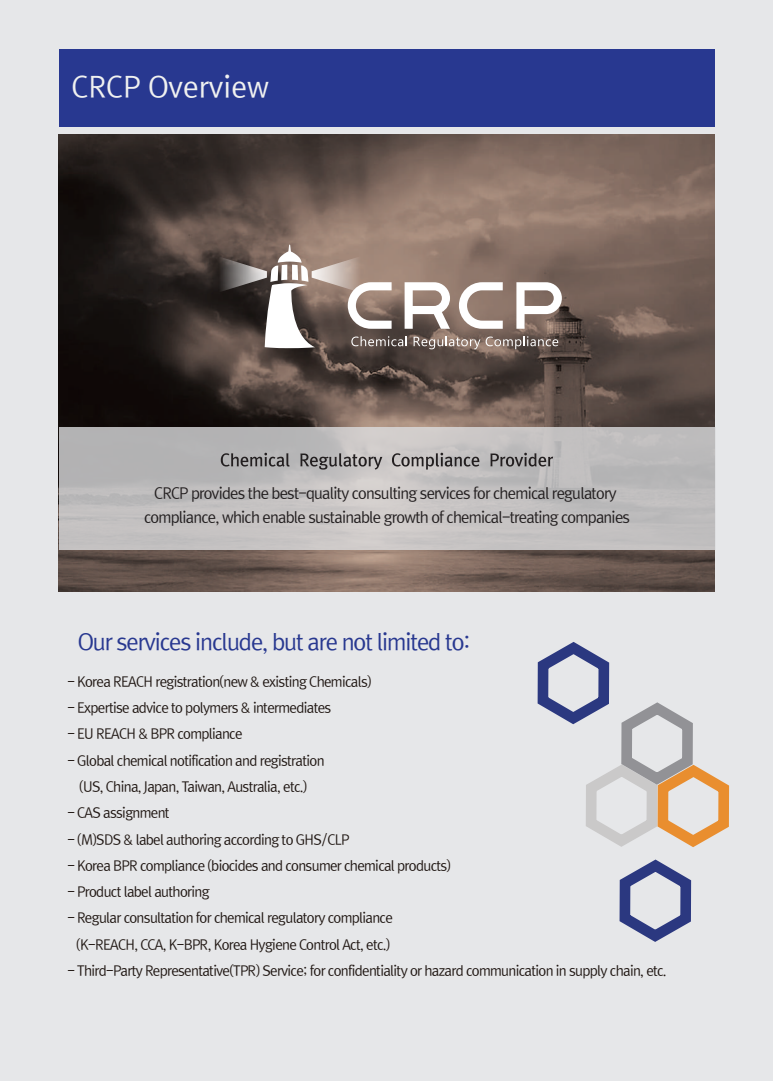
<style>
.page{position:relative;width:773px;height:1081px;background:#fff}
.page>*{position:absolute;margin:0;border:0;box-sizing:border-box;transform-origin:0 0}
.t1{font:28.75px "Rix Go M";color:#f0f1f0}
.t2{font:22.5px "Rix Go M";letter-spacing:-.05em;color:#283890}
.t3{font:15.25px/23.9px "Rix Go M";letter-spacing:-.05em;color:#231f20;text-align:center}
.t4{font:13.75px/26.2px "Rix Go M";letter-spacing:-.05em;color:#211814;text-align:center}
</style>
<div class="page">
<div style="left:0;top:1px;width:772px;height:1080px;background:#e6e7e9"></div>
<div style="left:59px;top:49px;width:655px;height:78px;background:#283890"></div>
<svg style="left:537px;top:642px;width:193px;height:300px"></svg>
<img style="left:59px;top:135px;width:655px;height:457px">
<svg style="left:211px;top:245px;width:350px;height:104px"></svg>
<svg style="left:59px;top:427px;width:656px;height:123px;fill:#c1bfc0"></svg>
<svg style="left:221px;top:453px;width:68px;height:14px"></svg>
<svg style="left:300px;top:453px;width:82px;height:16px"></svg>
<svg style="left:392px;top:453px;width:87px;height:16px"></svg>
<svg style="left:490px;top:453px;width:63px;height:13px"></svg>
<h1 class="t1" style="left:72px;top:70px;width:199px">CRCP Overview</h1>
<p class="t3" style="left:144px;top:481px;width:487px">CRCP provides the best-quality consulting services for chemical regulatory compliance, which enable sustainable growth of chemical-treating companies</p>
<h2 class="t2" style="left:78px;top:629px;width:394px">Our services include, but are not limited to:</h2>
<p class="t4" style="left:67px;top:668px;width:306px">- Korea REACH registration(new &amp; existing Chemicals)</p>
<p class="t4" style="left:67px;top:695px;width:265px">- Expertise advice to polymers &amp; intermediates</p>
<p class="t4" style="left:67px;top:721px;width:177px">- EU REACH &amp; BPR compliance</p>
<p class="t4" style="left:67px;top:747px;width:259px">- Global chemical notification and registration (US, China, Japan, Taiwan, Australia, etc.)</p>
<p class="t4" style="left:67px;top:800px;width:104px">- CAS assignment</p>
<p class="t4" style="left:67px;top:826px;width:283px">- (M)SDS &amp; label authoring according to GHS/CLP</p>
<p class="t4" style="left:67px;top:852px;width:385px">- Korea BPR compliance (biocides and consumer chemical products)</p>
<p class="t4" style="left:67px;top:878px;width:144px">- Product label authoring</p>
<p class="t4" style="left:67px;top:905px;width:327px">- Regular consultation for chemical regulatory compliance (K-REACH, CCA, K-BPR, Korea Hygiene Control Act, etc.)</p>
<p class="t4" style="left:67px;top:957px;width:600px">- Third-Party Representative(TPR) Service; for confidentiality or hazard communication in supply chain, etc.</p>
</div>
